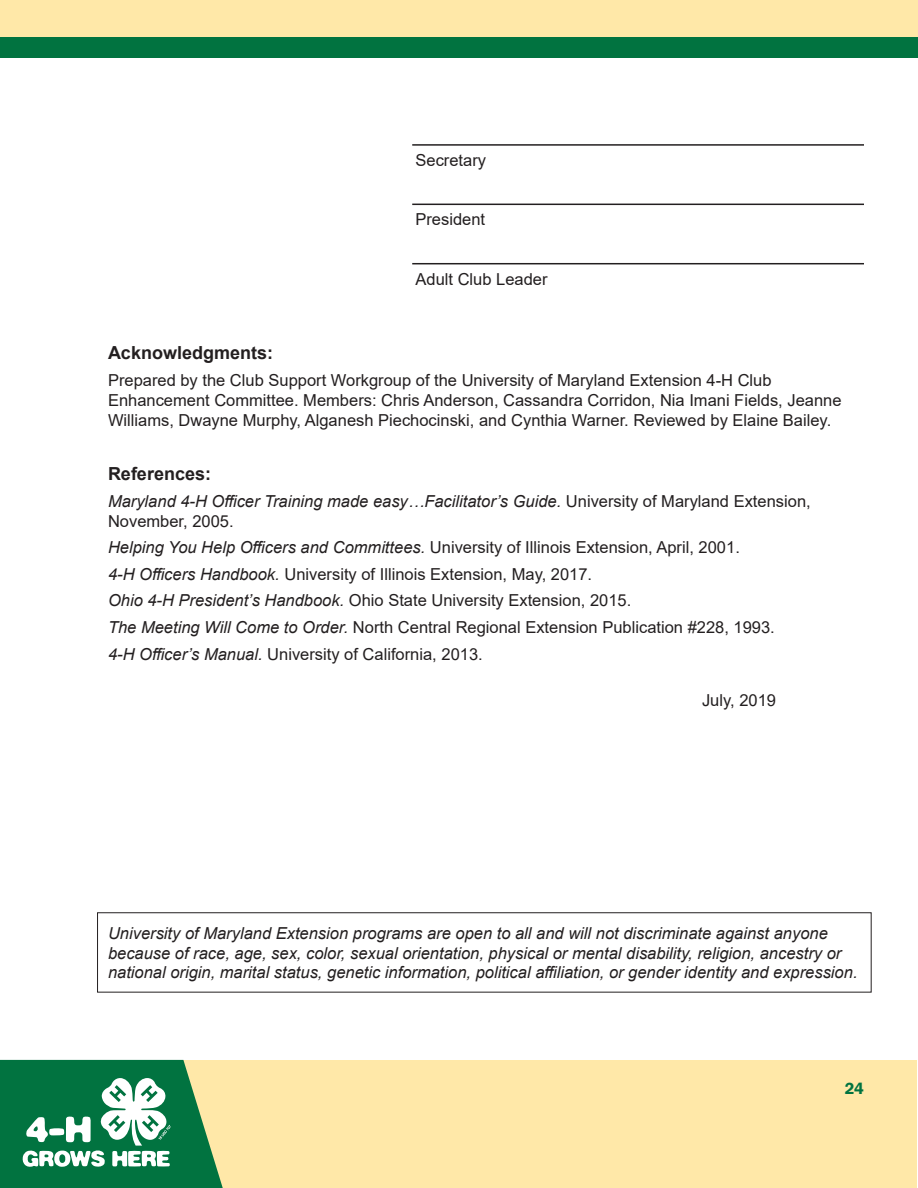
<style>
.page{position:relative;width:918px;height:1188px;background:#fff}
.page>*{position:absolute;margin:0;border:0;box-sizing:border-box;transform-origin:0 0}
.Bold_out_to_the_side{font:700 18px "Arial";color:#231f20}
.Body_text{font:16.5px/19.8px "Arial";color:#231f20}
.Body_text-2{font:italic 16.5px/19.8px "Arial";color:#231f20}
.t1{font:600 16.5px "Franklin Gothic";color:#017340}
.s1{font-style:normal}
.s2{font-style:italic}
</style>
<div class="page">
<div style="left:0;top:1060px;width:917px;height:128px;background:#ffe8a8"></div>
<div style="left:0;top:0;width:918px;height:57px;background:#ffe8a8"></div>
<svg style="left:0;top:1060px;width:223px;height:128px;background:#45966b"></svg>
<div style="left:0;top:37px;width:918px;height:20px;background:#017340"></div>
<hr style="left:412px;top:144px;width:452px;height:2px;background:#231f20">
<hr style="left:412px;top:204px;width:452px;height:1px;background:#231f20">
<hr style="left:412px;top:263px;width:452px;height:1px;background:#231f20">
<div style="left:97px;top:912px;width:775px;height:81px;border:1px solid #231f20"></div>
<p class="Body_text" style="left:415px;top:150px;width:72px">Secretary</p>
<p class="Body_text" style="left:415px;top:210px;width:71px">President</p>
<p class="Body_text" style="left:415px;top:269px;width:134px">Adult Club Leader</p>
<p class="Bold_out_to_the_side" style="left:108px;top:340px;width:167px">Acknowledgments:</p>
<p class="Body_text" style="left:108px;top:370px;width:735px">Prepared by the Club Support Workgroup of the University of Maryland Extension 4-H Club<br>Enhancement Committee. Members: Chris Anderson, Cassandra Corridon, Nia Imani Fields, Jeanne<br>Williams, Dwayne Murphy, Alganesh Piechocinski, and Cynthia Warner. Reviewed by Elaine Bailey.</p>
<p class="Bold_out_to_the_side" style="left:108px;top:461px;width:105px">References:</p>
<p class="Body_text-2" style="left:108px;top:492px;width:704px">Maryland 4-H Officer Training made easy…Facilitator’s Guide. <span class="s1">University of Maryland Extension,<br>November, 2005.</span></p>
<p class="Body_text" style="left:108px;top:538px;width:633px"><span class="s2">Helping You Help Officers and Committees.</span> University of Illinois Extension, April, 2001.</p>
<p class="Body_text" style="left:108px;top:564px;width:486px"><span class="s2">4-H Officers Handbook.</span> University of Illinois Extension, May, 2017.</p>
<p class="Body_text" style="left:108px;top:591px;width:525px"><span class="s2">Ohio 4-H President’s Handbook.</span> Ohio State University Extension, 2015.</p>
<p class="Body_text" style="left:108px;top:617px;width:668px"><span class="s2">The Meeting Will Come to Order.</span> North Central Regional Extension Publication #228, 1993.</p>
<p class="Body_text" style="left:108px;top:644px;width:376px"><span class="s2">4-H Officer’s Manual.</span> University of California, 2013.</p>
<p class="Body_text" style="left:702px;top:690px;width:75px">July, 2019</p>
<p class="Body_text-2" style="left:108px;top:923px;width:751px">University of Maryland Extension programs are open to all and will not discriminate against anyone because of race, age, sex, color, sexual orientation, physical or mental disability, religion, ancestry or national origin, marital status, genetic information, political affiliation, or gender identity and expression.</p>
<p class="t1" style="left:845px;top:1078px;width:21px">24</p>
</div>
